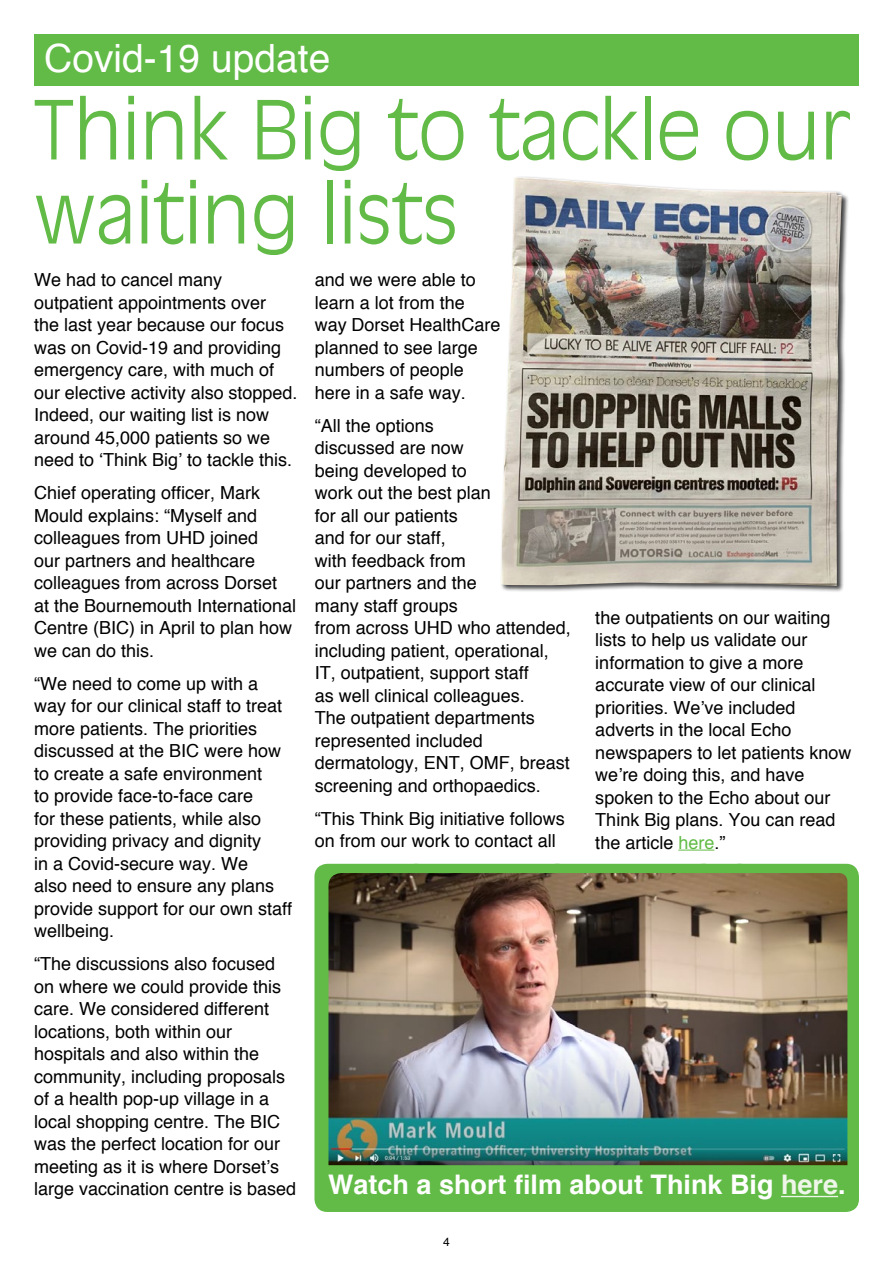
<style>
.page{position:relative;width:893px;height:1263px;background:#fff}
.page>*{position:absolute;margin:0;border:0;box-sizing:border-box;transform-origin:0 0}
.t1{font:300 79.5px/84px "Decade Light S Si";color:#62bb46}
.t2{font:39px "Helvetica";color:#fff}
.t3{font:700 27px "Helvetica";color:#fff}
.t4{font:18px/22.5px "Helvetica";color:#000}
.t5{font:12px "Helvetica";color:#000}
.s1{color:#62bb46}
.s2{color:#edf6e8}
</style>
<div class="page">
<hr style="left:678px;top:850px;width:36px;height:1px;background:#62bb46">
<div style="left:314px;top:864px;width:545px;height:348px;background:#62bb46;border-radius:13px"></div>
<div style="left:34px;top:34px;width:825px;height:51px;background:#62bb46"></div>
<hr style="left:781px;top:1196px;width:57px;height:1px;background:#edf6e8">
<img style="left:328px;top:873px;width:519px;height:292px">
<div style="left:500px;top:176px;width:349px;height:417px;background:#000;opacity:.75"></div>
<img style="left:501px;top:177px;width:341px;height:409px">
<h2 class="t2" style="left:44px;top:34px;width:288px">Covid-19 update</h2>
<h1 class="t1" style="left:34px;top:85px;width:819px">Think Big to tackle our waiting lists</h1>
<p class="t4" style="left:34px;top:268px;width:265px">We had to cancel many outpatient appointments over<br>the last year because our focus was on Covid-19 and providing emergency care, with much of our elective activity also stopped.<br>Indeed, our waiting list is now around 45,000 patients so we need to ‘Think Big’ to tackle this.</p>
<p class="t4" style="left:34px;top:481px;width:264px">Chief operating officer, Mark<br>Mould explains: “Myself and colleagues from UHD joined<br>our partners and healthcare colleagues from across Dorset at the Bournemouth International<br>Centre (BIC) in April to plan how we can do this.</p>
<p class="t4" style="left:34px;top:672px;width:260px">“We need to come up with a way for our clinical staff to treat more patients. The priorities discussed at the BIC were how to create a safe environment<br>to provide face-to-face care<br>for these patients, while also providing privacy and dignity<br>in a Covid-secure way. We<br>also need to ensure any plans provide support for our own staff wellbeing.</p>
<p class="t4" style="left:34px;top:952px;width:264px">“The discussions also focused on where we could provide this care. We considered different locations, both within our hospitals and also within the community, including proposals of a health pop-up village in a local shopping centre. The BIC was the perfect location for our meeting as it is where Dorset’s large vaccination centre is based</p>
<p class="t4" style="left:315px;top:268px;width:187px">and we were able to learn a lot from the way Dorset HealthCare planned to see large numbers of people here in a safe way.</p>
<p class="t4" style="left:315px;top:414px;width:258px">“All the options<br>discussed are now<br>being developed to<br>work out the best plan<br>for all our patients<br>and for our staff,<br>with feedback from<br>our partners and the<br>many staff groups<br>from across UHD who attended, including patient, operational,<br>IT, outpatient, support staff<br>as well clinical colleagues.<br>The outpatient departments represented included dermatology, ENT, OMF, breast screening and orthopaedics.</p>
<p class="t4" style="left:315px;top:807px;width:252px">“This Think Big initiative follows on from our work to contact all</p>
<p class="t4" style="left:595px;top:606px;width:258px">the outpatients on our waiting lists to help us validate our information to give a more accurate view of our clinical priorities. We’ve included adverts in the local Echo newspapers to let patients know we’re doing this, and have spoken to the Echo about our<br>Think Big plans. You can read the article <span class="s1">here</span>.”</p>
<h3 class="t3" style="left:328px;top:1168px;width:519px">Watch a short film about Think Big <span class="s2">here</span>.</h3>
<p class="t5" style="left:443px;top:1235px;width:8px">4</p>
</div>
